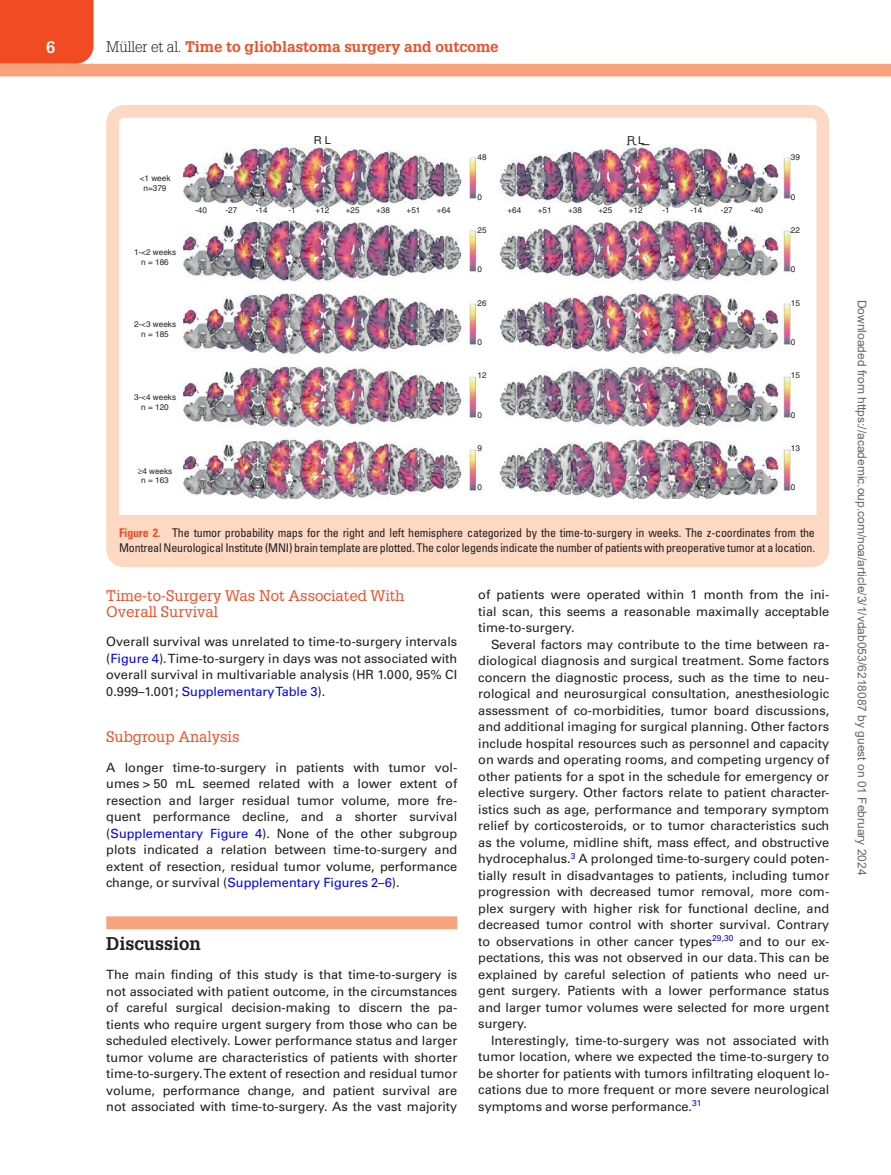
<style>
.page{position:relative;width:891px;height:1175px;background:#fff}
.page>*{position:absolute;margin:0;border:0;box-sizing:border-box;transform-origin:0 0}
.t1{font:700 18px "Glypha LT Std";color:#231f20}
.t2{font:700 16.5px "Glypha LT Std";color:#fff}
.t3{font:15px/16.5px "Glypha LT Std";color:#f04b22}
.t4{font:700 15px "Glypha LT Std";color:#f04b22}
.t5{font:12.75px/16.5px "Univers LT Std";color:#231f20;text-align:justify}
.t6{font:condensed 12px/15px "Univers LT Std";letter-spacing:-.015em;color:#231f20}
.t7{font:12px "Arial";color:#666}
.t8{font:10.95px "Helvetica";color:#231f20}
.t9{font:8.25px/9.8px "Helvetica";color:#231f20;text-align:center}
.s1{font-weight:300;color:#231f20}
.s2{font-weight:700;color:#f04b22}
.s3{color:#00f}
</style>
<div class="page">
<div style="left:0;top:0;width:94px;height:64px;background:#f04b22"></div>
<div style="left:0;top:64px;width:891px;height:12px;background:#f7a37d"></div>
<div style="left:106px;top:916px;width:351px;height:13px;background:#f7a37d"></div>
<div style="left:110px;top:515px;width:716px;height:44px;background:#fdd8c3"></div>
<img style="left:184px;top:144px;width:606px;height:355px">
<div style="left:106px;top:105px;width:723px;height:462px;border:13px solid #fdd8c3;border-radius:12px"></div>
<p class="t2" style="left:46px;top:37px;width:11px">6</p>
<p class="t4" style="left:106px;top:37px;width:394px"><span class="s1">Müller et al.</span> Time to glioblastoma surgery and outcome</p>
<p class="t9" style="left:140px;top:174px;width:32px">&lt;1 week n=379</p>
<p class="t9" style="left:134px;top:247px;width:44px">1-&lt;2 weeks n = 186</p>
<p class="t9" style="left:134px;top:319px;width:44px">2-&lt;3 weeks n = 185</p>
<p class="t9" style="left:134px;top:392px;width:44px">3-&lt;4 weeks n = 120</p>
<p class="t9" style="left:138px;top:466px;width:36px">≥4 weeks n = 163</p>
<p class="t8" style="left:314px;top:134px;width:18px">R L</p>
<p class="t8" style="left:627px;top:134px;width:18px">R L</p>
<p class="t9" style="left:195px;top:205px;width:13px">-40</p>
<p class="t9" style="left:225px;top:205px;width:13px">-27</p>
<p class="t9" style="left:256px;top:205px;width:13px">-14</p>
<p class="t9" style="left:288px;top:205px;width:9px">-1</p>
<p class="t9" style="left:316px;top:205px;width:15px">+12</p>
<p class="t9" style="left:346px;top:205px;width:15px">+25</p>
<p class="t9" style="left:376px;top:205px;width:15px">+38</p>
<p class="t9" style="left:407px;top:205px;width:15px">+51</p>
<p class="t9" style="left:437px;top:205px;width:15px">+64</p>
<p class="t9" style="left:478px;top:152px;width:11px">48</p>
<p class="t9" style="left:478px;top:192px;width:6px">0</p>
<p class="t9" style="left:478px;top:225px;width:11px">25</p>
<p class="t9" style="left:478px;top:265px;width:6px">0</p>
<p class="t9" style="left:478px;top:298px;width:11px">26</p>
<p class="t9" style="left:478px;top:337px;width:6px">0</p>
<p class="t9" style="left:478px;top:370px;width:11px">12</p>
<p class="t9" style="left:478px;top:410px;width:6px">0</p>
<p class="t9" style="left:478px;top:443px;width:6px">9</p>
<p class="t9" style="left:478px;top:482px;width:6px">0</p>
<p class="t9" style="left:507px;top:205px;width:15px">+64</p>
<p class="t9" style="left:538px;top:205px;width:15px">+51</p>
<p class="t9" style="left:568px;top:205px;width:15px">+38</p>
<p class="t9" style="left:599px;top:205px;width:15px">+25</p>
<p class="t9" style="left:629px;top:205px;width:15px">+12</p>
<p class="t9" style="left:663px;top:205px;width:9px">-1</p>
<p class="t9" style="left:691px;top:205px;width:13px">-14</p>
<p class="t9" style="left:721px;top:205px;width:13px">-27</p>
<p class="t9" style="left:751px;top:205px;width:13px">-40</p>
<p class="t9" style="left:791px;top:152px;width:11px">39</p>
<p class="t9" style="left:791px;top:192px;width:6px">0</p>
<p class="t9" style="left:791px;top:225px;width:11px">22</p>
<p class="t9" style="left:791px;top:265px;width:6px">0</p>
<p class="t9" style="left:791px;top:298px;width:11px">15</p>
<p class="t9" style="left:791px;top:337px;width:6px">0</p>
<p class="t9" style="left:791px;top:370px;width:11px">15</p>
<p class="t9" style="left:791px;top:410px;width:6px">0</p>
<p class="t9" style="left:791px;top:443px;width:11px">13</p>
<p class="t9" style="left:791px;top:482px;width:6px">0</p>
<p class="t6" style="left:119px;top:524px;width:698px"><span class="s2">Figure 2.</span> The tumor probability maps for the right and left hemisphere categorized by the time-to-surgery in weeks. The z-coordinates from the<br>Montreal Neurological Institute (MNI) brain template are plotted. The color legends indicate the number of patients with preoperative tumor at a location.</p>
<p class="t3" style="left:106px;top:586px;width:300px">Time-to-Surgery Was Not Associated With<br>Overall Survival</p>
<p class="t5" style="left:106px;top:633px;width:353px">Overall survival was unrelated to time-to-surgery intervals (<span class="s3">Figure 4</span>). Time-to-surgery in days was not associated with overall survival in multivariable analysis (HR 1.000, 95% CI 0.999–1.001; <span class="s3">Supplementary Table 3</span>).</p>
<p class="t3" style="left:106px;top:728px;width:135px">Subgroup Analysis</p>
<p class="t5" style="left:106px;top:759px;width:353px">A longer time-to-surgery in patients with tumor vol&shy;umes &gt; 50 mL seemed related with a lower extent of resection and larger residual tumor volume, more fre&shy;quent performance decline, and a shorter survival (<span class="s3">Supplementary Figure 4</span>). None of the other subgroup plots indicated a relation between time-to-surgery and extent of resection, residual tumor volume, performance change, or survival (<span class="s3">Supplementary Figures 2–6</span>).</p>
<h1 class="t1" style="left:106px;top:932px;width:96px">Discussion</h1>
<p class="t5" style="left:106px;top:966px;width:353px">The main finding of this study is that time-to-surgery is not associated with patient outcome, in the circumstances of careful surgical decision-making to discern the pa&shy;tients who require urgent surgery from those who can be scheduled electively. Lower performance status and larger tumor volume are characteristics of patients with shorter time-to-surgery. The extent of resection and residual tumor volume, performance change, and patient survival are not associated with time-to-surgery. As the vast majority</p>
<p class="t5" style="left:478px;top:586px;width:353px">of patients were operated within 1 month from the ini&shy;tial scan, this seems a reasonable maximally acceptable time-to-surgery.</p>
<p class="t5" style="left:478px;top:636px;width:353px;text-indent:13px">Several factors may contribute to the time between ra&shy;diological diagnosis and surgical treatment. Some factors concern the diagnostic process, such as the time to neu&shy;rological and neurosurgical consultation, anesthesiologic assessment of co-morbidities, tumor board discussions, and additional imaging for surgical planning. Other factors include hospital resources such as personnel and capacity on wards and operating rooms, and competing urgency of other patients for a spot in the schedule for emergency or elective surgery. Other factors relate to patient character&shy;istics such as age, performance and temporary symptom relief by corticosteroids, or to tumor characteristics such as the volume, midline shift, mass effect, and obstructive hydrocephalus.<sup>3</sup> A prolonged time-to-surgery could poten&shy;tially result in disadvantages to patients, including tumor progression with decreased tumor removal, more com&shy;plex surgery with higher risk for functional decline, and decreased tumor control with shorter survival. Contrary to observations in other cancer types<sup>29</sup><sup>,</sup><sup>30</sup> and to our ex&shy;pectations, this was not observed in our data. This can be explained by careful selection of patients who need ur&shy;gent surgery. Patients with a lower performance status and larger tumor volumes were selected for more urgent surgery.</p>
<p class="t5" style="left:478px;top:1032px;width:353px;text-indent:13px">Interestingly, time-to-surgery was not associated with tumor location, where we expected the time-to-surgery to be shorter for patients with tumors infiltrating eloquent lo&shy;cations due to more frequent or more severe neurological symptoms and worse performance.<sup>31</sup></p>
<p class="t7" style="left:866px;top:300px;width:577px;rotate:90deg">Downloaded from https://academic.oup.com/noa/article/3/1/vdab053/6218087 by guest on 01 February 2024</p>
</div>
